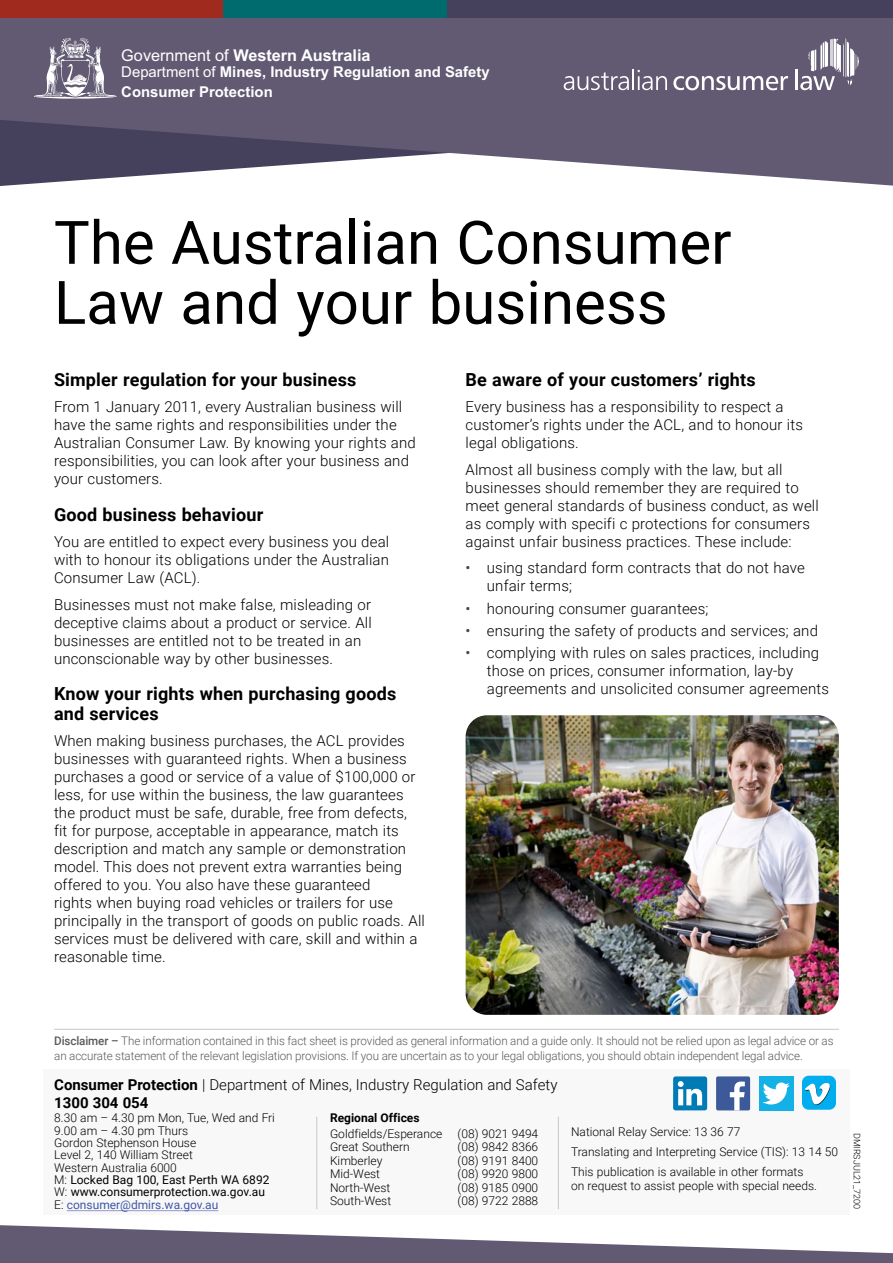
<style>
.page{position:relative;width:893px;height:1263px;background:#fff}
.page>*{position:absolute;margin:0;border:0;box-sizing:border-box;transform-origin:0 0}
.t1{font:60px/60px "Roboto";color:#000}
.t2{font:700 18px/19.5px "Roboto";letter-spacing:.01em;color:#000}
.Image{font:700 16.2px "Arial";color:#fff}
.DMIRS{font:300 15px/18px "Roboto";letter-spacing:.01em;color:#000}
.Division_ph_number{font:700 15px "Roboto";color:#000}
.Image-2{font:700 14.85px/20.1px "Arial";color:#fff}
.Contact_details{font:300 12px/12.3px "Roboto";color:#000}
.Assistive_services{font:300 12px/13.5px "Roboto";color:#000}
.Regional_Offices{font:300 12px "Roboto";color:#000}
.Regional_Offices_tit{font:700 12px "Roboto";color:#000}
.Disclaimer{font:300 11.85px/15px "Roboto";letter-spacing:-.01em;color:#58595b}
.t3{font:300 9px "Roboto";color:#000}
.s1{font-weight:400}
.s2{font-weight:400;color:#45415d}
.s3{font-weight:500}
.s4{font-weight:700}
.s5{font-weight:400;color:#3f58a8}
</style>
<div class="page">
<svg style="left:0;top:0;width:893px;height:186px;background:#6e687e"></svg>
<div style="left:447px;top:0;width:446px;height:18px;background:#45415d"></div>
<div style="left:0;top:0;width:223px;height:18px;background:#a02a1d"></div>
<div style="left:223px;top:0;width:223px;height:18px;background:#006b6e"></div>
<svg style="left:0;top:1225px;width:893px;height:38px"></svg>
<svg style="left:34px;top:38px;width:83px;height:61px;background:#888395"></svg>
<svg style="left:564px;top:72px;width:65px;height:18px"></svg>
<hr style="left:632px;top:70px;width:2px;height:20px;background:#fff">
<svg style="left:638px;top:70px;width:29px;height:20px"></svg>
<svg style="left:673px;top:76px;width:115px;height:14px"></svg>
<hr style="left:795px;top:69px;width:3px;height:21px;background:#fff">
<svg style="left:800px;top:38px;width:59px;height:52px"></svg>
<div style="left:43px;top:1069px;width:806px;height:146px;background:#f8f8f9"></div>
<hr style="left:67px;top:1210px;width:151px;height:1px;background:#9499cc">
<hr style="left:558px;top:1117px;width:1px;height:92px;background:#c7c8ca">
<hr style="left:316px;top:1117px;width:1px;height:92px;background:#c7c8ca">
<hr style="left:54px;top:1029px;width:785px;height:1px;background:#c7c8ca">
<div style="left:673px;top:1076px;width:34px;height:34px;background:#007bb6;border-radius:2px"></div>
<svg style="left:678px;top:1081px;width:24px;height:24px"></svg>
<div style="left:716px;top:1076px;width:34px;height:34px;background:#3c5a99;border-radius:2px"></div>
<svg style="left:730px;top:1081px;width:15px;height:29px"></svg>
<div style="left:759px;top:1076px;width:34px;height:34px;background:#14b1e7"></div>
<svg style="left:762px;top:1082px;width:28px;height:22px"></svg>
<div style="left:802px;top:1076px;width:34px;height:34px;background:#00aeef;border-radius:7px"></div>
<svg style="left:805px;top:1083px;width:25px;height:22px"></svg>
<img style="left:466px;top:715px;width:373px;height:300px">
<p class="Image" style="left:121px;top:45px;width:251px"><span class="s1">Government of</span> Western Australia</p>
<p class="Image-2" style="left:121px;top:63px;width:370px"><span class="s1">Department of</span> Mines, Industry Regulation and Safety<br>Consumer Protection</p>
<h1 class="t1" style="left:54px;top:210px;width:679px">The Australian Consumer<br>Law and your business</h1>
<h2 class="t2" style="left:54px;top:369px;width:304px">Simpler regulation for your business</h2>
<p class="DMIRS" style="left:54px;top:397px;width:363px">From 1 January 2011, every Australian business will have the same rights and responsibilities under the Australian Consumer Law. By knowing your rights and responsibilities, you can look after your business and your customers.</p>
<h2 class="t2" style="left:54px;top:504px;width:211px">Good business behaviour</h2>
<p class="DMIRS" style="left:54px;top:532px;width:337px;text-align:justify">You are entitled to expect every business you deal with to honour its obligations under the Australian Consumer Law (ACL).</p>
<p class="DMIRS" style="left:54px;top:595px;width:319px">Businesses must not make false, misleading or deceptive claims about a product or service. All businesses are entitled not to be treated in an unconscionable way by other businesses.</p>
<h2 class="t2" style="left:54px;top:683px;width:344px">Know your rights when purchasing goods and services</h2>
<p class="DMIRS" style="left:54px;top:731px;width:372px">When making business purchases, the ACL provides businesses with guaranteed rights. When a business purchases a good or service of a value of $100,000 or less, for use within the business, the law guarantees the product must be safe, durable, free from defects,<br>fit for purpose, acceptable in appearance, match its description and match any sample or demonstration model. This does not prevent extra warranties being offered to you. You also have these guaranteed<br>rights when buying road vehicles or trailers for use principally in the transport of goods on public roads. All services must be delivered with care, skill and within a reasonable time.</p>
<h2 class="t2" style="left:466px;top:369px;width:292px">Be aware of your customers’ rights</h2>
<p class="DMIRS" style="left:466px;top:397px;width:339px">Every business has a responsibility to respect a customer’s rights under the ACL, and to honour its legal obligations.</p>
<p class="DMIRS" style="left:466px;top:460px;width:355px">Almost all business comply with the law, but all businesses should remember they are required to meet general standards of business conduct, as well as comply with specifi c protections for consumers against unfair business practices. These include:</p>
<p class="DMIRS" style="left:487px;top:558px;width:319px;text-indent:-21px"><span class="s2">•</span> using standard form contracts that do not have unfair terms;</p>
<p class="DMIRS" style="left:466px;top:599px;width:244px"><span class="s2">•</span> honouring consumer guarantees;</p>
<p class="DMIRS" style="left:466px;top:621px;width:354px"><span class="s2">•</span> ensuring the safety of products and services; and</p>
<p class="DMIRS" style="left:487px;top:643px;width:344px;text-indent:-21px"><span class="s2">•</span> complying with rules on sales practices, including those on prices, consumer information, lay-by agreements and unsolicited consumer agreements</p>
<p class="Disclaimer" style="left:54px;top:1033px;width:781px"><span class="s3">Disclaimer –</span> The information contained in this fact sheet is provided as general information and a guide only. It should not be relied upon as legal advice or as an accurate statement of the relevant legislation provisions. If you are uncertain as to your legal obligations, you should obtain independent legal advice.</p>
<p class="DMIRS" style="left:54px;top:1075px;width:505px"><span class="s4">Consumer Protection</span> | Department of Mines, Industry Regulation and Safety</p>
<p class="Division_ph_number" style="left:54px;top:1092px;width:96px">1300 304 054</p>
<p class="Contact_details" style="left:54px;top:1111px;width:222px">8.30 am – 4.30 pm Mon, Tue, Wed and Fri<br>9.00 am – 4.30 pm Thurs<br>Gordon Stephenson House<br>Level 2, 140 William Street<br>Western Australia 6000<br>M: <span class="s1">Locked Bag 100, East Perth WA 6892<br></span>W: <span class="s1">www.consumerprotection.wa.gov.au<br></span>E: <span class="s5">consumer@dmirs.wa.gov.au</span></p>
<p class="Regional_Offices_tit" style="left:330px;top:1109px;width:91px">Regional Offices</p>
<p class="Assistive_services" style="left:571px;top:1125px;width:171px">National Relay Service: 13 36 77</p>
<p class="Assistive_services" style="left:571px;top:1145px;width:269px">Translating and Interpreting Service (TIS): 13 14 50</p>
<p class="Assistive_services" style="left:571px;top:1165px;width:247px">This publication is available in other formats on request to assist people with special needs.</p>
<p class="Regional_Offices" style="left:330px;top:1125px;width:114px">Goldfields/Esperance</p>
<p class="Regional_Offices" style="left:458px;top:1125px;width:82px">(08) 9021 9494</p>
<p class="Regional_Offices" style="left:330px;top:1138px;width:81px">Great Southern</p>
<p class="Regional_Offices" style="left:458px;top:1138px;width:82px">(08) 9842 8366</p>
<p class="Regional_Offices" style="left:330px;top:1152px;width:54px">Kimberley</p>
<p class="Regional_Offices" style="left:458px;top:1152px;width:82px">(08) 9191 8400</p>
<p class="Regional_Offices" style="left:330px;top:1165px;width:52px">Mid-West</p>
<p class="Regional_Offices" style="left:458px;top:1165px;width:82px">(08) 9920 9800</p>
<p class="Regional_Offices" style="left:330px;top:1179px;width:62px">North-West</p>
<p class="Regional_Offices" style="left:458px;top:1179px;width:82px">(08) 9185 0900</p>
<p class="Regional_Offices" style="left:330px;top:1192px;width:63px">South-West</p>
<p class="Regional_Offices" style="left:458px;top:1192px;width:82px">(08) 9722 2888</p>
<p class="t3" style="left:863px;top:1133px;width:78px;rotate:90deg">DMIRSJUL21_7200</p>
</div>
